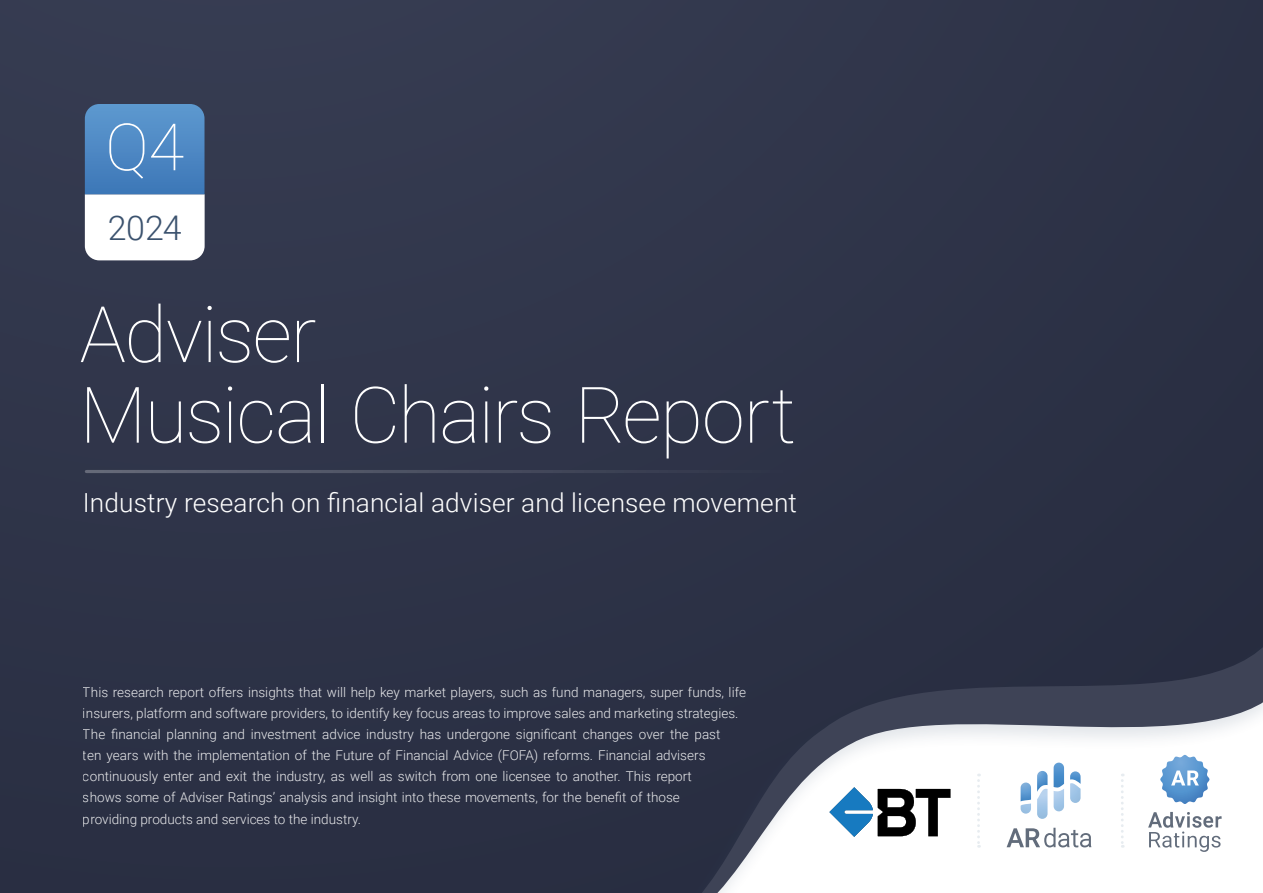
<style>
.page{position:relative;width:1263px;height:893px;background:#2e3348}
.page>*{position:absolute;margin:0;border:0;box-sizing:border-box;transform-origin:0 0}
.t1{font:100 78px/80.6px "Roboto";letter-spacing:-.02em;color:#fff}
.t2{font:100 65.4px "Roboto";color:#fff}
.t3{font:300 34.05px "Roboto";color:#3b526e}
.t4{font:300 26.25px "Roboto";letter-spacing:.005em;color:#fff}
.t5{font:300 13.5px/21px "Roboto";color:#fff}
</style>
<div class="page">
<hr style="left:86px;top:470px;width:780px;height:3px;background:#fff">
<div style="left:69px;top:183px;width:151px;height:98px;background:#33384d"></div>
<svg style="left:85px;top:104px;width:120px;height:156px;background:#96b8da"></svg>
<div style="left:605px;top:631px;width:658px;height:262px;background:#2a2f43"></div>
<svg style="left:702px;top:648px;width:561px;height:245px"></svg>
<svg style="left:1121px;top:774px;width:3px;height:74px"></svg>
<svg style="left:977px;top:774px;width:3px;height:74px"></svg>
<svg style="left:1020px;top:763px;width:60px;height:56px;background:#cadef0"></svg>
<svg style="left:1006px;top:828px;width:85px;height:19px;background:#c5c9ce"></svg>
<svg style="left:1160px;top:755px;width:49px;height:49px;background:#95bbe0"></svg>
<svg style="left:1148px;top:812px;width:73px;height:40px;background:#d4d7db"></svg>
<svg style="left:829px;top:787px;width:121px;height:50px;background:#80929f"></svg>
<h2 class="t2" style="left:105px;top:101px;width:81px">Q4</h2>
<h3 class="t3" style="left:108px;top:204px;width:75px">2024</h3>
<h1 class="t1" style="left:80px;top:291px;width:718px">Adviser<br>Musical Chairs Report</h1>
<h3 class="t4" style="left:83px;top:484px;width:716px">Industry research on financial adviser and licensee movement</h3>
<p class="t5" style="left:83px;top:682px;width:665px">This research report offers insights that will help key market players, such as fund managers, super funds, life insurers, platform and software providers, to identify key focus areas to improve sales and marketing strategies.<br>The financial planning and investment advice industry has undergone significant changes over the past<br>ten years with the implementation of the Future of Financial Advice (FOFA) reforms. Financial advisers continuously enter and exit the industry, as well as switch from one licensee to another. This report<br>shows some of Adviser Ratings’ analysis and insight into these movements, for the benefit of those<br>providing products and services to the industry.</p>
</div>
